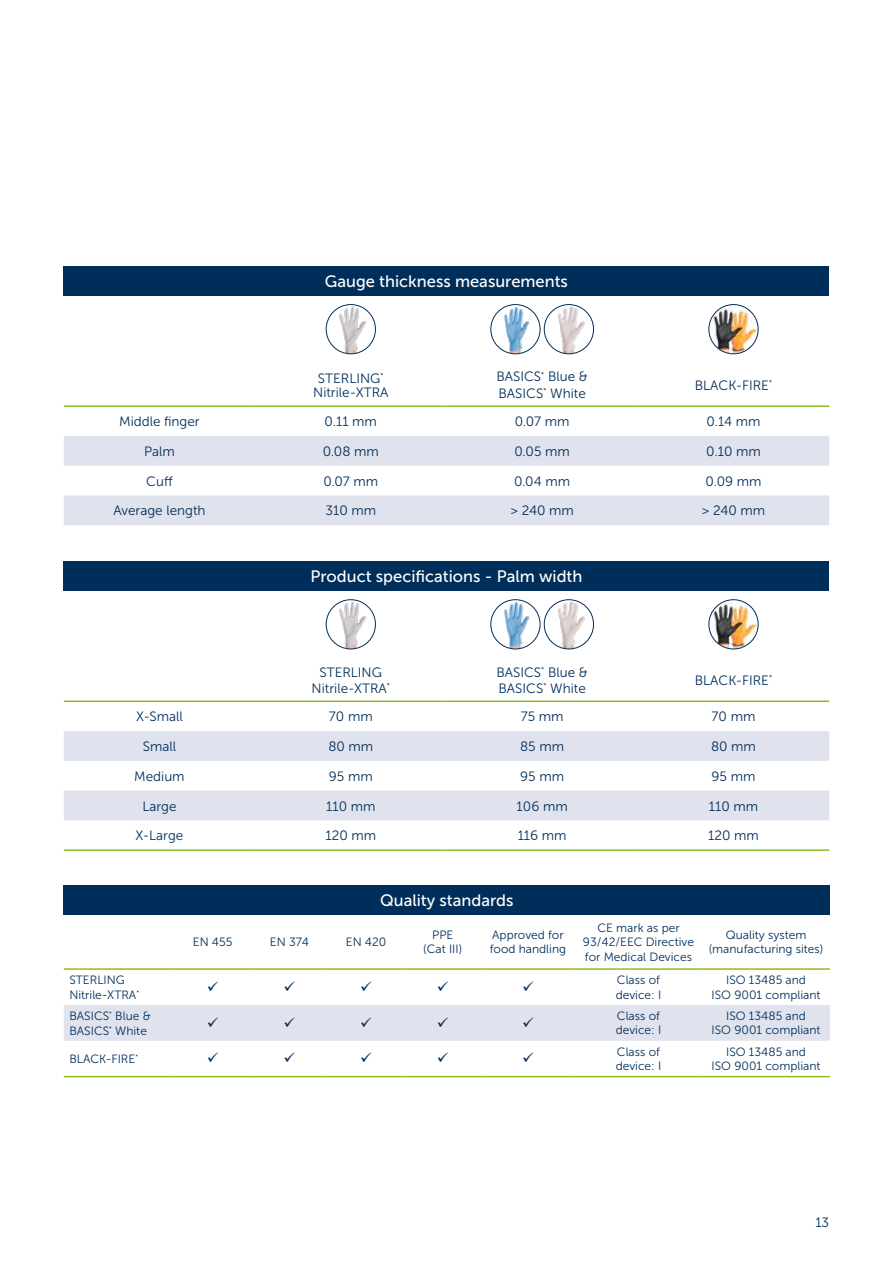
<style>
.page{position:relative;width:893px;height:1263px;background:#fff}
.page>*{position:absolute;margin:0;border:0;box-sizing:border-box;transform-origin:0 0}
.t1{font:16.5px "Museo Sans 500";color:#fff}
.t2{font:13.5px/16.2px "Museo Sans 300";color:#002e5a;text-align:center}
.t3{font:12px/14.4px "Museo Sans 300";color:#002e5a;text-align:center}
</style>
<div class="page">
<div style="left:64px;top:266px;width:765px;height:30px;background:#002e5a"></div>
<svg style="left:64px;top:436px;width:765px;height:89px;fill:#e0e2ed"></svg>
<hr style="left:64px;top:405px;width:191px;height:2px;background:#8dbe22">
<hr style="left:255px;top:405px;width:191px;height:2px;background:#8dbe22">
<hr style="left:446px;top:405px;width:192px;height:2px;background:#8dbe22">
<hr style="left:638px;top:405px;width:191px;height:2px;background:#8dbe22">
<img style="left:326px;top:305px;width:48px;height:49px">
<div style="left:326px;top:304px;width:50px;height:50px;border:1px solid #002e5a;border-radius:50%"></div>
<img style="left:491px;top:305px;width:49px;height:49px">
<div style="left:490px;top:304px;width:51px;height:50px;border:1px solid #002e5a;border-radius:50%"></div>
<img style="left:545px;top:305px;width:46px;height:49px">
<div style="left:544px;top:304px;width:50px;height:50px;border:1px solid #002e5a;border-radius:50%"></div>
<img style="left:709px;top:305px;width:49px;height:49px;border-radius:25px">
<div style="left:708px;top:304px;width:51px;height:50px;border:1px solid #002e5a;border-radius:50%"></div>
<div style="left:64px;top:561px;width:765px;height:30px;background:#002e5a"></div>
<svg style="left:64px;top:820px;width:765px;height:1px"></svg>
<svg style="left:64px;top:731px;width:765px;height:89px;fill:#e0e2ed"></svg>
<hr style="left:64px;top:849px;width:191px;height:2px;background:#8dbe22">
<hr style="left:255px;top:849px;width:191px;height:2px;background:#8dbe22">
<hr style="left:446px;top:849px;width:192px;height:2px;background:#8dbe22">
<hr style="left:638px;top:849px;width:191px;height:2px;background:#8dbe22">
<hr style="left:64px;top:700px;width:191px;height:2px;background:#8dbe22">
<hr style="left:255px;top:700px;width:191px;height:2px;background:#8dbe22">
<hr style="left:446px;top:700px;width:192px;height:2px;background:#8dbe22">
<hr style="left:638px;top:700px;width:191px;height:2px;background:#8dbe22">
<img style="left:326px;top:601px;width:48px;height:48px">
<div style="left:326px;top:599px;width:50px;height:50px;border:1px solid #002e5a;border-radius:50%"></div>
<img style="left:491px;top:600px;width:49px;height:49px">
<div style="left:490px;top:599px;width:51px;height:50px;border:1px solid #002e5a;border-radius:50%"></div>
<img style="left:545px;top:601px;width:46px;height:48px">
<div style="left:544px;top:599px;width:50px;height:50px;border:1px solid #002e5a;border-radius:50%"></div>
<img style="left:709px;top:600px;width:49px;height:49px;border-radius:25px">
<div style="left:708px;top:599px;width:51px;height:50px;border:1px solid #002e5a;border-radius:50%"></div>
<div style="left:64px;top:885px;width:766px;height:29px;background:#002e5a"></div>
<hr style="left:64px;top:968px;width:110px;height:2px;background:#8dbe22">
<hr style="left:174px;top:968px;width:77px;height:2px;background:#8dbe22">
<hr style="left:251px;top:968px;width:77px;height:2px;background:#8dbe22">
<hr style="left:328px;top:968px;width:76px;height:2px;background:#8dbe22">
<hr style="left:404px;top:968px;width:77px;height:2px;background:#8dbe22">
<hr style="left:481px;top:968px;width:94px;height:2px;background:#8dbe22">
<hr style="left:575px;top:968px;width:127px;height:2px;background:#8dbe22">
<hr style="left:702px;top:968px;width:128px;height:2px;background:#8dbe22">
<hr style="left:64px;top:1076px;width:110px;height:1px;background:#8dbe22">
<hr style="left:174px;top:1076px;width:77px;height:1px;background:#8dbe22">
<hr style="left:251px;top:1076px;width:77px;height:1px;background:#8dbe22">
<hr style="left:328px;top:1076px;width:76px;height:1px;background:#8dbe22">
<hr style="left:404px;top:1076px;width:77px;height:1px;background:#8dbe22">
<hr style="left:481px;top:1076px;width:94px;height:1px;background:#8dbe22">
<hr style="left:575px;top:1076px;width:127px;height:1px;background:#8dbe22">
<hr style="left:702px;top:1076px;width:128px;height:1px;background:#8dbe22">
<svg style="left:64px;top:969px;width:766px;height:72px"></svg>
<p class="t1" style="left:325px;top:272px;width:245px">Gauge thickness measurements</p>
<p class="t2" style="left:313px;top:371px;width:77px;line-height:14.1px">STERLING<sup>*<br></sup>Nitrile-XTRA</p>
<p class="t2" style="left:496px;top:369px;width:93px;text-align:left">BASICS<sup>*</sup> Blue &amp;<br>BASICS<sup>*</sup> White</p>
<p class="t2" style="left:695px;top:377px;width:79px">BLACK-FIRE<sup>*</sup></p>
<p class="t2" style="left:119px;top:413px;width:82px">Middle finger</p>
<p class="t2" style="left:325px;top:413px;width:54px">0.11 mm</p>
<p class="t2" style="left:515px;top:413px;width:56px">0.07 mm</p>
<p class="t2" style="left:707px;top:413px;width:55px">0.14 mm</p>
<p class="t2" style="left:144px;top:443px;width:32px">Palm</p>
<p class="t2" style="left:323px;top:443px;width:58px">0.08 mm</p>
<p class="t2" style="left:514px;top:443px;width:57px">0.05 mm</p>
<p class="t2" style="left:706px;top:443px;width:56px">0.10 mm</p>
<p class="t2" style="left:146px;top:473px;width:28px">Cuff</p>
<p class="t2" style="left:323px;top:473px;width:56px">0.07 mm</p>
<p class="t2" style="left:514px;top:473px;width:57px">0.04 mm</p>
<p class="t2" style="left:705px;top:473px;width:57px">0.09 mm</p>
<p class="t2" style="left:113px;top:503px;width:94px">Average length</p>
<p class="t2" style="left:325px;top:503px;width:52px">310 mm</p>
<p class="t2" style="left:510px;top:503px;width:65px">&gt; 240 mm</p>
<p class="t2" style="left:702px;top:503px;width:65px">&gt; 240 mm</p>
<p class="t1" style="left:310px;top:567px;width:273px">Product specifications - Palm width</p>
<p class="t2" style="left:312px;top:664px;width:80px">STERLING<br>Nitrile-XTRA<sup>*</sup></p>
<p class="t2" style="left:496px;top:664px;width:93px;text-align:left">BASICS<sup>*</sup> Blue &amp;<br>BASICS<sup>*</sup> White</p>
<p class="t2" style="left:695px;top:672px;width:79px">BLACK-FIRE<sup>*</sup></p>
<p class="t2" style="left:136px;top:709px;width:48px">X-Small</p>
<p class="t2" style="left:329px;top:709px;width:45px">70 mm</p>
<p class="t2" style="left:521px;top:709px;width:44px">75 mm</p>
<p class="t2" style="left:712px;top:709px;width:45px">70 mm</p>
<p class="t2" style="left:143px;top:738px;width:35px">Small</p>
<p class="t2" style="left:328px;top:738px;width:46px">80 mm</p>
<p class="t2" style="left:520px;top:738px;width:46px">85 mm</p>
<p class="t2" style="left:711px;top:738px;width:46px">80 mm</p>
<p class="t2" style="left:134px;top:768px;width:52px">Medium</p>
<p class="t2" style="left:329px;top:768px;width:45px">95 mm</p>
<p class="t2" style="left:520px;top:768px;width:45px">95 mm</p>
<p class="t2" style="left:712px;top:768px;width:45px">95 mm</p>
<p class="t2" style="left:142px;top:798px;width:36px">Large</p>
<p class="t2" style="left:326px;top:798px;width:51px">110 mm</p>
<p class="t2" style="left:517px;top:798px;width:53px">106 mm</p>
<p class="t2" style="left:709px;top:798px;width:51px">110 mm</p>
<p class="t2" style="left:136px;top:828px;width:49px">X-Large</p>
<p class="t2" style="left:325px;top:828px;width:52px">120 mm</p>
<p class="t2" style="left:518px;top:828px;width:50px">116 mm</p>
<p class="t2" style="left:708px;top:828px;width:52px">120 mm</p>
<p class="t1" style="left:380px;top:891px;width:135px">Quality standards</p>
<p class="t3" style="left:193px;top:935px;width:41px">EN 455</p>
<p class="t3" style="left:270px;top:935px;width:40px">EN 374</p>
<p class="t3" style="left:346px;top:935px;width:42px">EN 420</p>
<p class="t3" style="left:423px;top:928px;width:40px">PPE (Cat III)</p>
<p class="t3" style="left:490px;top:928px;width:78px;text-align:left">Approved for food handling</p>
<p class="t3" style="left:583px;top:920px;width:113px">CE mark as per<br>93/42/EEC Directive for Medical Devices</p>
<p class="t3" style="left:709px;top:928px;width:116px">Quality system (manufacturing sites)</p>
<p class="t3" style="left:69px;top:973px;width:71px;text-align:left">STERLING<br>Nitrile-XTRA<sup>*</sup></p>
<p class="t3" style="left:616px;top:973px;width:47px;text-align:left">Class of device: I</p>
<p class="t3" style="left:711px;top:973px;width:111px">ISO 13485 and<br>ISO 9001 compliant</p>
<p class="t3" style="left:69px;top:1009px;width:83px;text-align:left">BASICS<sup>*</sup> Blue &amp;<br>BASICS<sup>*</sup> White</p>
<p class="t3" style="left:616px;top:1009px;width:47px;text-align:left">Class of device: I</p>
<p class="t3" style="left:711px;top:1009px;width:111px">ISO 13485 and<br>ISO 9001 compliant</p>
<p class="t3" style="left:69px;top:1052px;width:70px">BLACK-FIRE<sup>*</sup></p>
<p class="t3" style="left:616px;top:1045px;width:47px;text-align:left">Class of device: I</p>
<p class="t3" style="left:711px;top:1045px;width:111px">ISO 13485 and<br>ISO 9001 compliant</p>
<p class="t2" style="left:815px;top:1214px;width:15px">13</p>
</div>
